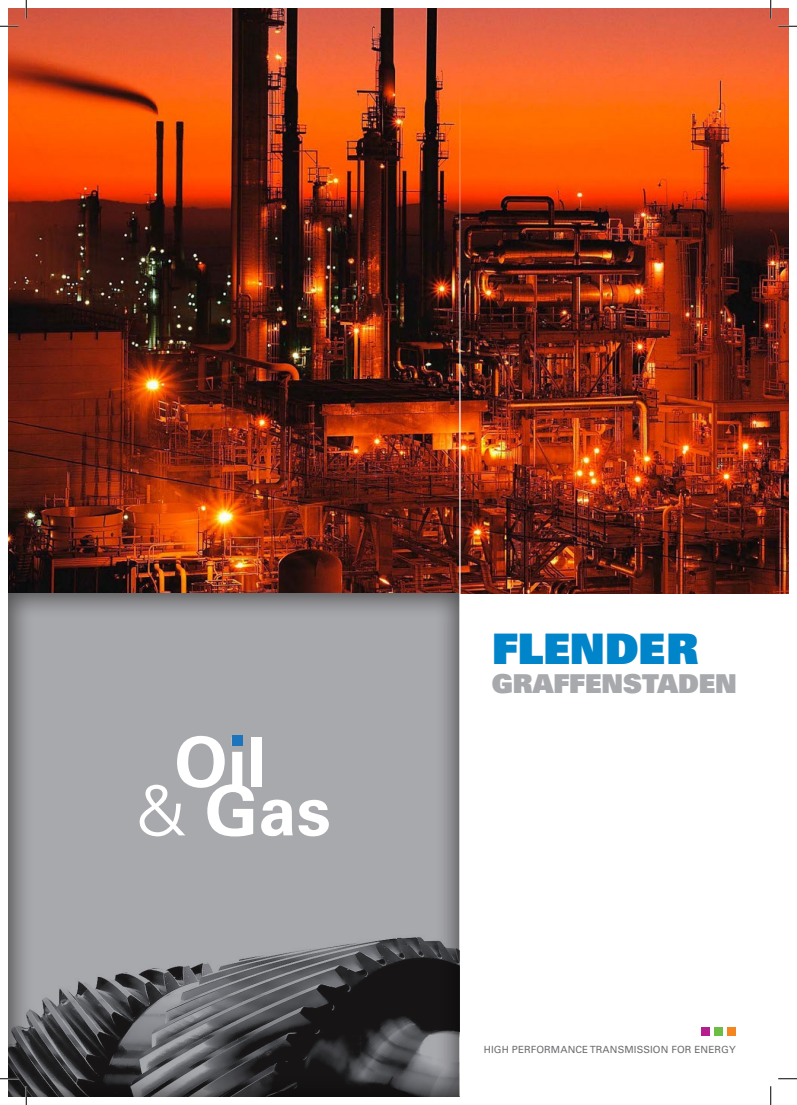
<style>
.page{position:relative;width:797px;height:1105px;background:#fff}
.page>*{position:absolute;margin:0;border:0;box-sizing:border-box;transform-origin:0 0}
.t1{font:700 68.75px/48.8px "Univers";color:#fff;text-align:center}
.t2{font:900 42.12px "Univers";color:#0084ca}
.t3{font:900 26px "Univers";color:#a8a9ad}
.t4{font:9.88px "Univers";letter-spacing:.01em;color:#6c6d70}
.s1{font-weight:300}
</style>
<div class="page">
<img style="left:9px;top:9px;width:779px;height:584px">
<div style="left:9px;top:591px;width:452px;height:505px;background:#231f20;opacity:.6"></div>
<hr style="left:459px;top:18px;width:1px;height:1078px;background:#fff">
<div style="left:701px;top:1027px;width:8px;height:9px;background:#b41e8d"></div>
<div style="left:714px;top:1027px;width:8px;height:9px;background:#6cbd45"></div>
<div style="left:727px;top:1027px;width:8px;height:9px;background:#f58520"></div>
<img style="left:9px;top:911px;width:450px;height:185px">
<div style="left:232px;top:735px;width:11px;height:11px;background:#1c75bc"></div>
<svg style="left:0;top:25px;width:19px;height:2px"></svg>
<svg style="left:778px;top:25px;width:19px;height:2px"></svg>
<svg style="left:0;top:1078px;width:19px;height:1px"></svg>
<svg style="left:778px;top:1078px;width:19px;height:1px"></svg>
<svg style="left:25px;top:0;width:2px;height:19px"></svg>
<svg style="left:25px;top:1086px;width:2px;height:19px"></svg>
<svg style="left:770px;top:0;width:1px;height:19px"></svg>
<svg style="left:770px;top:1086px;width:1px;height:19px"></svg>
<h1 class="t1" style="left:136px;top:738px;width:196px">Oil<br><span class="s1">&amp;</span> Gas</h1>
<h2 class="t2" style="left:492px;top:621px;width:208px">FLENDER</h2>
<h3 class="t3" style="left:492px;top:666px;width:247px">GRAFFENSTADEN</h3>
<p class="t4" style="left:484px;top:1043px;width:253px">HIGH PERFORMANCE TRANSMISSION FOR ENERGY</p>
</div>
